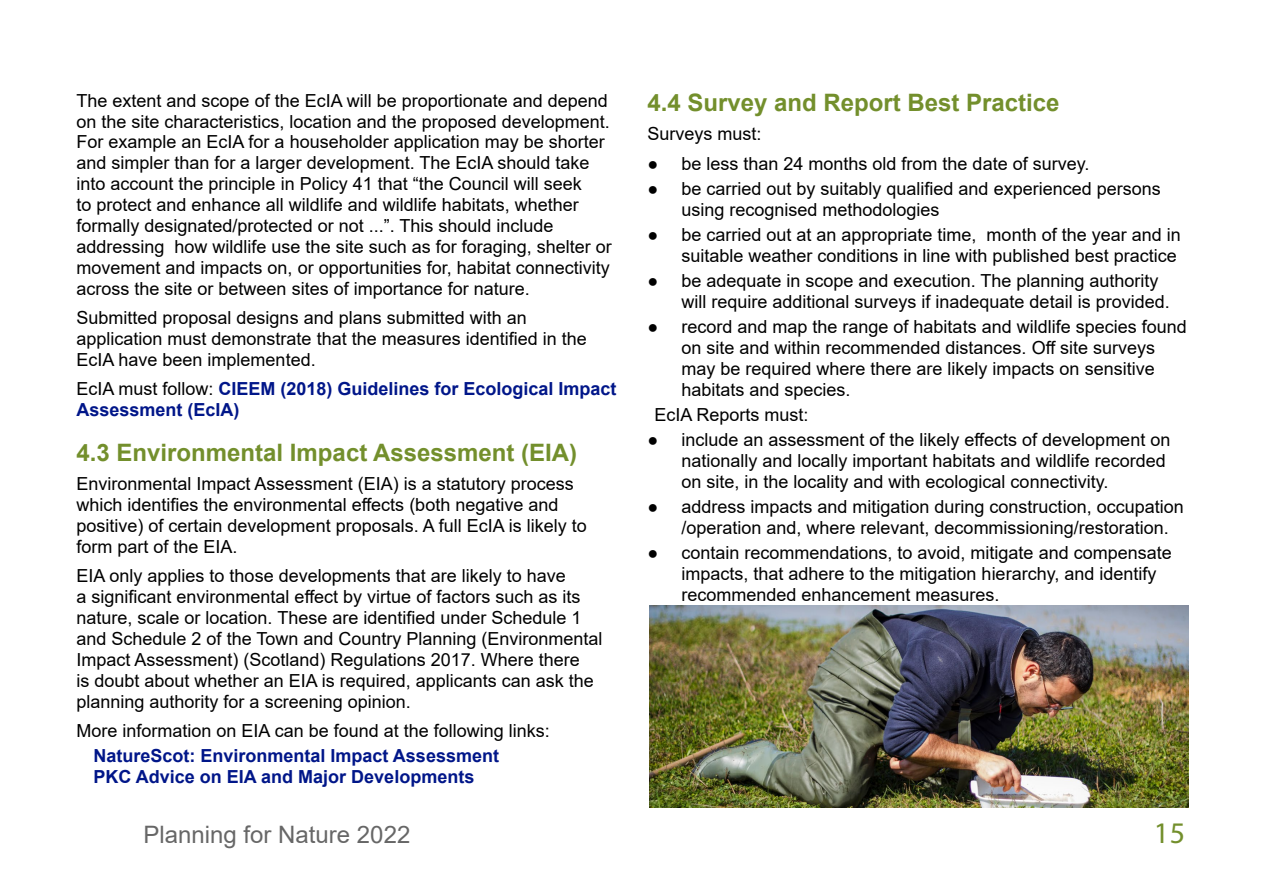
<style>
.page{position:relative;width:1263px;height:893px;background:#fff}
.page>*{position:absolute;margin:0;border:0;box-sizing:border-box;transform-origin:0 0}
.t1{font:30px "Myriad Pro";color:#738f2c}
.t2{font:700 24px "Arial";color:#738f2c}
.t3{font:24px "Arial";color:#676767}
.t4{font:18px/20.9px "Arial";color:#000}
.t5{font:700 18px/20.9px "Arial";color:#001689}
.s1{font-weight:400;color:#000}
.s2{font-style:italic}
</style>
<div class="page">
<img style="left:650px;top:606px;width:538px;height:201px">
<p class="t4" style="left:77px;top:90px;width:537px">The extent and scope of the EcIA will be proportionate and depend on the site characteristics, location and the proposed development.<br>For example an EcIA for a householder application may be shorter and simpler than for a larger development. The EcIA should take into account the principle in Policy 41 that “the Council will seek<br>to protect and enhance all wildlife and wildlife habitats, whether formally designated/protected or not ...”. This should include addressing how wildlife use the site such as for foraging, shelter or movement and impacts on, or opportunities for, habitat connectivity across the site or between sites of importance for nature.</p>
<p class="t4" style="left:77px;top:307px;width:512px">Submitted proposal designs and plans submitted with an application must demonstrate that the measures identified in the<br>EcIA have been implemented.</p>
<p class="t5" style="left:77px;top:379px;width:541px"><span class="s1">EcIA must follow:</span> CIEEM (2018) Guidelines for Ecological Impact<br>Assessment (EcIA)</p>
<h2 class="t2" style="left:77px;top:435px;width:502px">4.3 Environmental Impact Assessment (EIA)</h2>
<p class="t4" style="left:77px;top:473px;width:512px">Environmental Impact Assessment (EIA) is a statutory process which identifies the environmental effects (both negative and positive) of certain development proposals. A full EcIA is likely to form part of the EIA.</p>
<p class="t4" style="left:77px;top:565px;width:527px">EIA only applies to those developments that are likely to have<br>a significant environmental effect by virtue of factors such as its nature, scale or location. These are identified under Schedule 1 and Schedule 2 of the Town and Country Planning (Environmental Impact Assessment) (Scotland) Regulations 2017. Where there<br>is doubt about whether an EIA is required, applicants can ask the planning authority for a screening opinion.</p>
<p class="t4" style="left:77px;top:720px;width:475px">More information on EIA can be found at the following links:</p>
<p class="t5" style="left:94px;top:745px;width:407px">NatureScot: Environmental Impact Assessment<br>PKC Advice on EIA and Major Developments</p>
<h2 class="t2" style="left:647px;top:86px;width:414px">4.4 Survey and Report Best Practice</h2>
<p class="t4" style="left:647px;top:124px;width:116px">Surveys must:</p>
<p class="t4" style="left:647px;top:153px;width:443px"><span class="s2">●</span> be less than 24 months old from the date of survey.</p>
<p class="t4" style="left:681px;top:178px;width:481px;text-indent:-34px"><span class="s2">●</span> be carried out by suitably qualified and experienced persons using recognised methodologies</p>
<p class="t4" style="left:647px;top:224px;width:535px;text-align:right"><span class="s2">●</span> be carried out at an appropriate time, month of the year and in suitable weather conditions in line with published best practice</p>
<p class="t4" style="left:681px;top:270px;width:490px;text-indent:-34px"><span class="s2">●</span> be adequate in scope and execution. The planning authority will require additional surveys if inadequate detail is provided.</p>
<p class="t4" style="left:681px;top:316px;width:507px;text-indent:-34px"><span class="s2">●</span> record and map the range of habitats and wildlife species found on site and within recommended distances. Off site surveys may be required where there are likely impacts on sensitive habitats and species.</p>
<p class="t4" style="left:654px;top:404px;width:156px">EcIA Reports must:</p>
<p class="t4" style="left:681px;top:429px;width:490px;text-indent:-34px"><span class="s2">●</span> include an assessment of the likely effects of development on nationally and locally important habitats and wildlife recorded on site, in the locality and with ecological connectivity.</p>
<p class="t4" style="left:681px;top:496px;width:504px;text-indent:-34px"><span class="s2">●</span> address impacts and mitigation during construction, occupation /operation and, where relevant, decommissioning/restoration.</p>
<p class="t4" style="left:681px;top:542px;width:492px;text-indent:-34px"><span class="s2">●</span> contain recommendations, to avoid, mitigate and compensate impacts, that adhere to the mitigation hierarchy, and identify recommended enhancement measures.</p>
<h2 class="t3" style="left:144px;top:818px;width:268px">Planning for Nature 2022</h2>
<h1 class="t1" style="left:1154px;top:814px;width:33px">15</h1>
</div>
